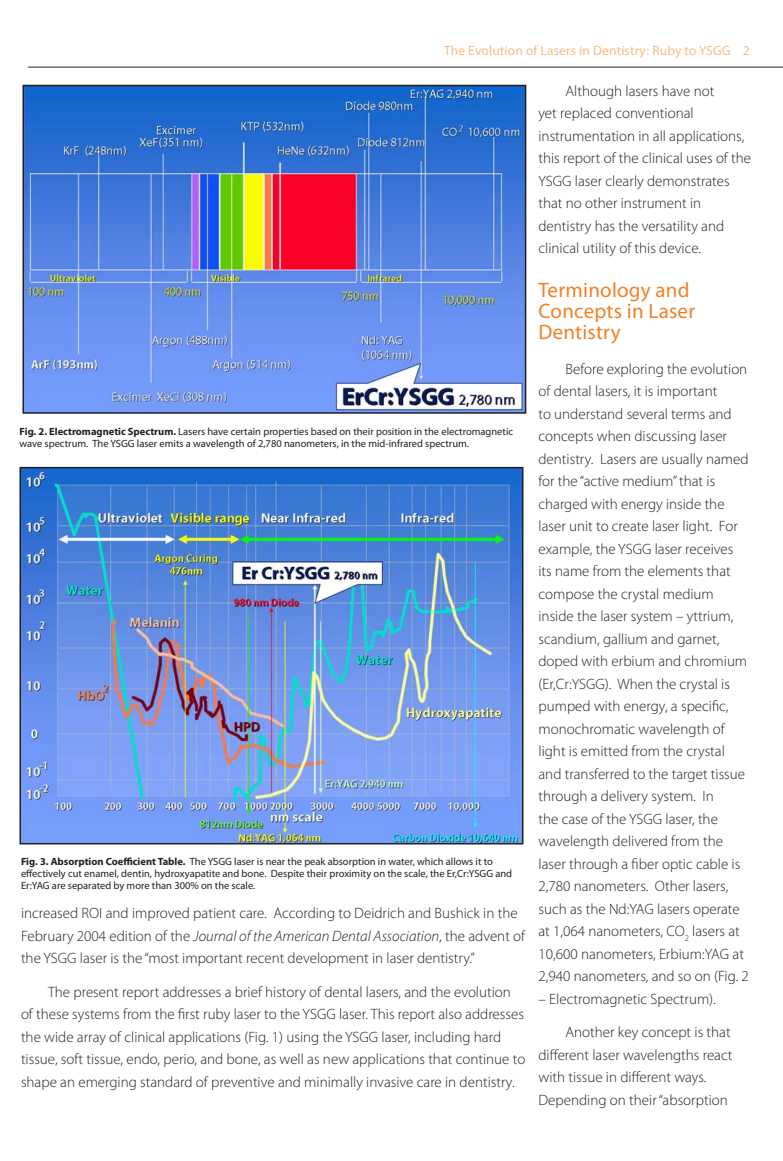
<style>
.page{position:relative;width:783px;height:1161px;background:#fff}
.page>*{position:absolute;margin:0;border:0;box-sizing:border-box;transform-origin:0 0}
.Header1{font:21px/21px "Myriad Pro";letter-spacing:.01em;color:#f48026}
.Body_Copy{font:300 15px/22.5px "Myriad Pro";color:#231f20}
.Top_of_the_Page{font:13.5px "Myriad Pro";letter-spacing:.01em;color:#fbbb87}
.t1{font:10.5px/12px "Myriad Pro";color:#231f20}
.s1{font-weight:700}
.s2{font-style:italic}
</style>
<div class="page">
<img style="left:25px;top:88px;width:498px;height:323px">
<div style="left:22px;top:85px;width:504px;height:329px;border:2px solid #231f20"></div>
<img style="left:23px;top:470px;width:498px;height:371px">
<div style="left:20px;top:467px;width:504px;height:377px;border:2px solid #231f20"></div>
<hr style="left:28px;top:67px;width:755px;height:1px;background:#231f20">
<p class="Top_of_the_Page" style="left:444px;top:42px;width:307px">The Evolution of Lasers in Dentistry: Ruby to YSGG 2</p>
<p class="t1" style="left:20px;top:426px;width:495px"><span class="s1">Fig. 2. Electromagnetic Spectrum.</span> Lasers have certain properties based on their position in the electromagnetic wave spectrum. The YSGG laser emits a wavelength of 2,780 nanometers, in the mid-infrared spectrum.</p>
<p class="t1" style="left:21px;top:855px;width:493px"><span class="s1">Fig. 3. Absorption Coefficient Table.</span> The YSGG laser is near the peak absorption in water, which allows it to effectively cut enamel, dentin, hydroxyapatite and bone. Despite their proximity on the scale, the Er,Cr:YSGG and<br>Er:YAG are separated by more than 300% on the scale.</p>
<p class="Body_Copy" style="left:21px;top:902px;width:506px">increased ROI and improved patient care. According to Deidrich and Bushick in the<br>February 2004 edition of the <span class="s2">Journal of the American Dental Association</span>, the advent of the YSGG laser is the “most important recent development in laser dentistry.”</p>
<p class="Body_Copy" style="left:21px;top:980px;width:506px;text-indent:27px">The present report addresses a brief history of dental lasers, and the evolution of these systems from the first ruby laser to the YSGG laser. This report also addresses the wide array of clinical applications (Fig. 1) using the YSGG laser, including hard tissue, soft tissue, endo, perio, and bone, as well as new applications that continue to shape an emerging standard of preventive and minimally invasive care in dentistry.</p>
<p class="Body_Copy" style="left:538px;top:80px;width:214px;text-indent:27px">Although lasers have not<br>yet replaced conventional instrumentation in all applications, this report of the clinical uses of the<br>YSGG laser clearly demonstrates that no other instrument in dentistry has the versatility and clinical utility of this device.</p>
<p class="Header1" style="left:538px;top:279px;width:158px">Terminology and<br>Concepts in Laser<br>Dentistry</p>
<p class="Body_Copy" style="left:538px;top:357px;width:212px;text-indent:27px">Before exploring the evolution of dental lasers, it is important<br>to understand several terms and concepts when discussing laser dentistry. Lasers are usually named for the “active medium” that is charged with energy inside the laser unit to create laser light. For example, the YSGG laser receives its name from the elements that compose the crystal medium inside the laser system – yttrium, scandium, gallium and garnet, doped with erbium and chromium (Er,Cr:YSGG). When the crystal is pumped with energy, a specific, monochromatic wavelength of light is emitted from the crystal and transferred to the target tissue through a delivery system. In<br>the case of the YSGG laser, the wavelength delivered from the laser through a fiber optic cable is<br>2,780 nanometers. Other lasers, such as the Nd:YAG lasers operate at 1,064 nanometers, CO<sub>2</sub> lasers at<br>10,600 nanometers, Erbium:YAG at<br>2,940 nanometers, and so on (Fig. 2</p>
<p class="Body_Copy" style="left:539px;top:987px;width:179px">– Electromagnetic Spectrum).</p>
<p class="Body_Copy" style="left:539px;top:1021px;width:196px;text-indent:27px">Another key concept is that different laser wavelengths react with tissue in different ways.<br>Depending on their “absorption</p>
</div>
